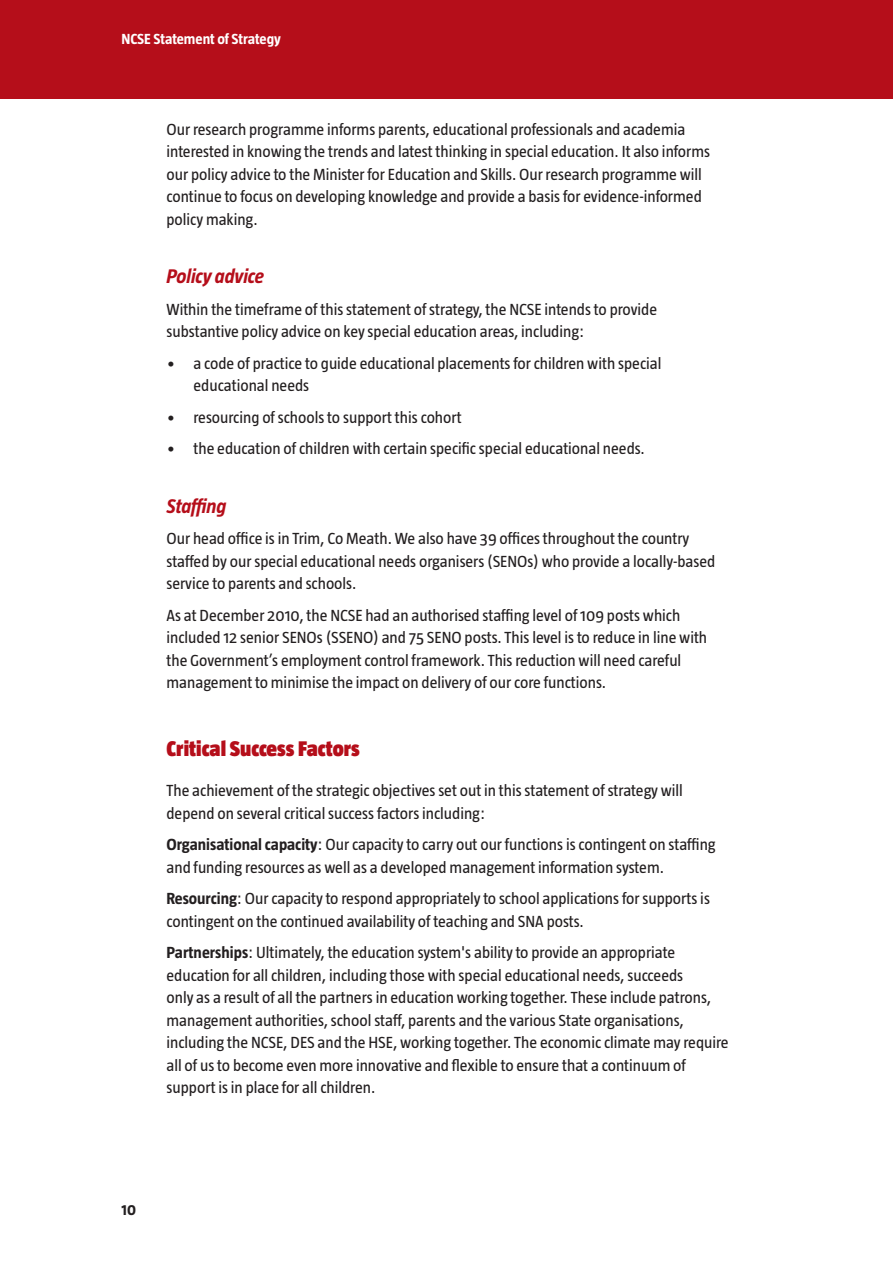
<style>
.page{position:relative;width:893px;height:1263px;background:#fff}
.page>*{position:absolute;margin:0;border:0;box-sizing:border-box;transform-origin:0 0}
.Heading_1_prelims{font:900 21.75px "Taz";color:#b50e1a}
.heading_2_prelims{font:italic 700 20.25px "Taz";letter-spacing:-.005em;color:#b50e1a}
.Body_Text{font:16.5px/22.5px "Taz";color:#231f20}
.t1{font:700 16.5px "Taz";color:#231f20;scale:.95 1}
.t2{font:700 15px "Taz";color:#fff}
.s1{font-weight:700}
</style>
<div class="page">
<div style="left:0;top:0;width:893px;height:99px;background:#b50e1a"></div>
<p class="t2" style="left:122px;top:30px;width:161px">NCSE Statement of Strategy</p>
<p class="Body_Text" style="left:166px;top:118px;width:545px">Our research programme informs parents, educational professionals and academia interested in knowing the trends and latest thinking in special education. It also informs our policy advice to the Minister for Education and Skills. Our research programme will continue to focus on developing knowledge and provide a basis for evidence-informed policy making.</p>
<h2 class="heading_2_prelims" style="left:166px;top:265px;width:99px">Policy advice</h2>
<p class="Body_Text" style="left:166px;top:298px;width:492px">Within the timeframe of this statement of strategy, the NCSE intends to provide substantive policy advice on key special education areas, including:</p>
<p class="Body_Text" style="left:194px;top:352px;width:469px;text-indent:-27px">• a code of practice to guide educational placements for children with special educational needs</p>
<p class="Body_Text" style="left:166px;top:406px;width:297px">• resourcing of schools to support this cohort</p>
<p class="Body_Text" style="left:166px;top:437px;width:480px">• the education of children with certain specific special educational needs.</p>
<h2 class="heading_2_prelims" style="left:166px;top:494px;width:61px">Staffing</h2>
<p class="Body_Text" style="left:166px;top:527px;width:550px">Our head office is in Trim, Co Meath. We also have 39 offices throughout the country staffed by our special educational needs organisers (SENOs) who provide a locally-based service to parents and schools.</p>
<p class="Body_Text" style="left:166px;top:604px;width:542px">As at December 2010, the NCSE had an authorised staffing level of 109 posts which included 12 senior SENOs (SSENO) and 75 SENO posts. This level is to reduce in line with the Government’s employment control framework. This reduction will need careful management to minimise the impact on delivery of our core functions.</p>
<h1 class="Heading_1_prelims" style="left:166px;top:736px;width:195px">Critical Success Factors</h1>
<p class="Body_Text" style="left:166px;top:779px;width:518px">The achievement of the strategic objectives set out in this statement of strategy will depend on several critical success factors including:</p>
<p class="Body_Text" style="left:166px;top:833px;width:551px"><span class="s1">Organisational capacity</span>: Our capacity to carry out our functions is contingent on staffing and funding resources as well as a developed management information system.</p>
<p class="Body_Text" style="left:166px;top:887px;width:545px"><span class="s1">Resourcing</span>: Our capacity to respond appropriately to school applications for supports is contingent on the continued availability of teaching and SNA posts.</p>
<p class="Body_Text" style="left:166px;top:941px;width:564px"><span class="s1">Partnerships</span>: Ultimately, the education system's ability to provide an appropriate education for all children, including those with special educational needs, succeeds<br>only as a result of all the partners in education working together. These include patrons, management authorities, school staff, parents and the various State organisations, including the NCSE, DES and the HSE, working together. The economic climate may require all of us to become even more innovative and flexible to ensure that a continuum of support is in place for all children.</p>
<p class="t1" style="left:122px;top:1200px;width:17px">10</p>
</div>
